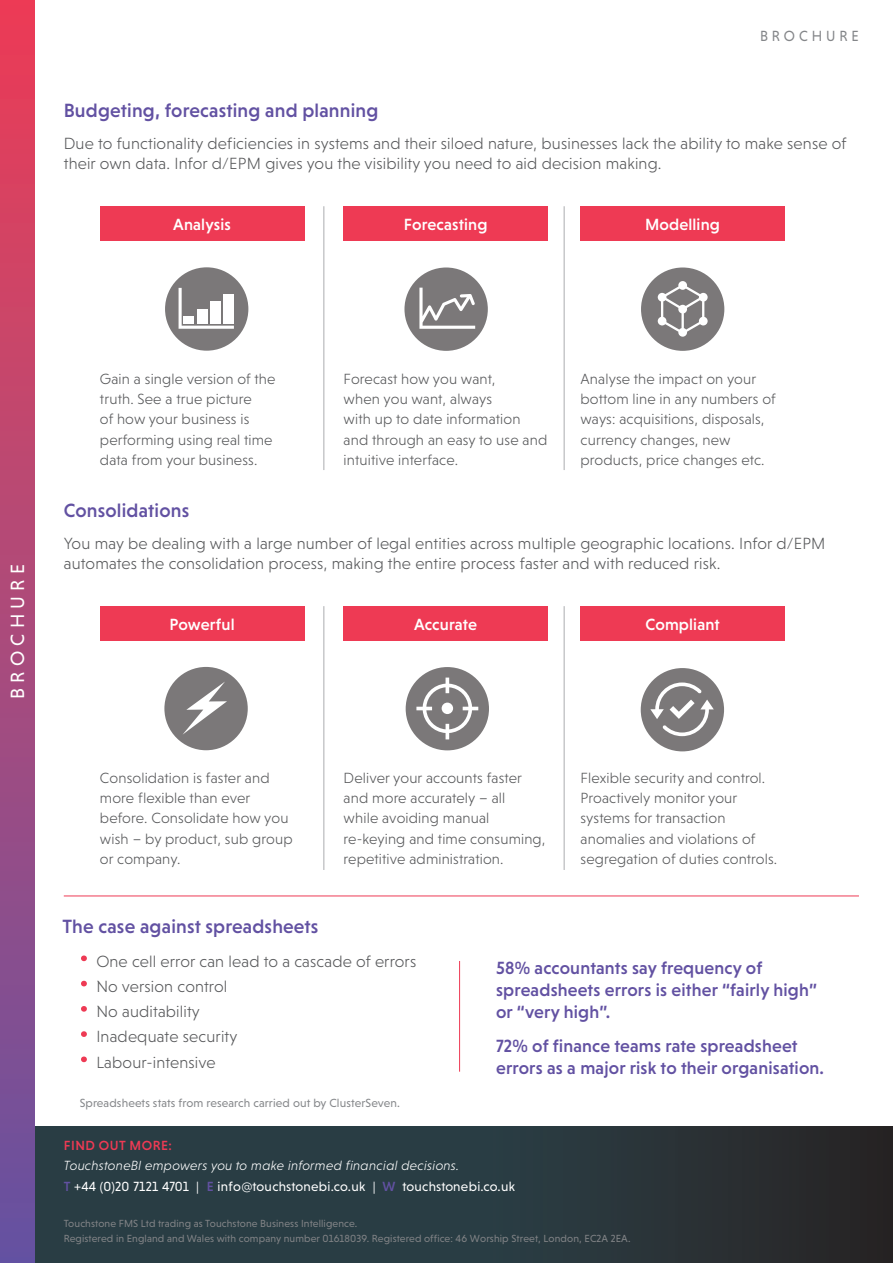
<style>
.page{position:relative;width:893px;height:1263px;background:#fff}
.page>*{position:absolute;margin:0;border:0;box-sizing:border-box;transform-origin:0 0}
.t1{font:500 19.5px "Niveau Grotesk";letter-spacing:.01em;color:#6251a2}
.t2{font:19.5px "Niveau Grotesk";letter-spacing:.275em;color:#fff}
.t3{font:500 18px/21.6px "Niveau Grotesk";letter-spacing:.01em;color:#6251a2}
.t4{font:300 16.5px/25.2px "Niveau Grotesk";letter-spacing:.01em;color:#57585a}
.t5{font:500 16.5px "Niveau Grotesk";letter-spacing:.01em;color:#fff}
.t6{font:300 15px/20.2px "Niveau Grotesk";letter-spacing:.01em;color:#57585a}
.t7{font:15px "Niveau Grotesk";letter-spacing:.275em;color:#848689;scale:.95 1}
.t8{font:13.5px/20.4px "Niveau Grotesk";letter-spacing:.025em;color:#fff}
.t9{font:500 13.5px "Niveau Grotesk";letter-spacing:.04em;color:#ee3a54}
.t10{font:12px "Niveau Grotesk";letter-spacing:.01em;color:#87898c}
.t11{font:10.5px/15px "Niveau Grotesk";letter-spacing:.01em;color:#808285}
.s1{font-weight:300;font-style:italic}
.s2{font-weight:500;color:#6251a2}
</style>
<div class="page">
<div style="left:34px;top:1127px;width:859px;height:136px;background:linear-gradient(to right,#29444c,#292b2d)"></div>
<div style="left:0;top:0;width:34px;height:1263px;background:linear-gradient(to bottom,#ee3f55,#6753a1)"></div>
<hr style="left:564px;top:206px;width:1px;height:264px;background:#abacb0">
<hr style="left:564px;top:606px;width:1px;height:264px;background:#abacb0">
<hr style="left:323px;top:206px;width:1px;height:264px;background:#abacb0">
<hr style="left:323px;top:606px;width:1px;height:264px;background:#abacb0">
<div style="left:100px;top:207px;width:204px;height:34px;background:#ee3a54"></div>
<div style="left:100px;top:607px;width:204px;height:34px;background:#ee3a54"></div>
<div style="left:344px;top:207px;width:204px;height:34px;background:#ee3a54"></div>
<div style="left:344px;top:607px;width:204px;height:34px;background:#ee3a54"></div>
<div style="left:580px;top:207px;width:205px;height:34px;background:#ee3a54"></div>
<div style="left:580px;top:607px;width:205px;height:34px;background:#ee3a54"></div>
<div style="left:165px;top:267px;width:83px;height:84px;background:#7b7879;border-radius:50%"></div>
<svg style="left:179px;top:288px;width:55px;height:41px"></svg>
<div style="left:184px;top:316px;width:10px;height:8px;background:#fff"></div>
<div style="left:223px;top:294px;width:11px;height:30px;background:#fff"></div>
<div style="left:210px;top:302px;width:11px;height:22px;background:#fff"></div>
<div style="left:197px;top:309px;width:10px;height:15px;background:#fff"></div>
<div style="left:164px;top:667px;width:84px;height:83px;background:#7b7879;border-radius:50%"></div>
<svg style="left:183px;top:682px;width:44px;height:52px"></svg>
<div style="left:404px;top:267px;width:84px;height:84px;background:#7b7879;border-radius:50%"></div>
<svg style="left:419px;top:288px;width:56px;height:41px"></svg>
<div style="left:406px;top:667px;width:83px;height:83px;background:#7b7879;border-radius:50%"></div>
<svg style="left:416px;top:677px;width:62px;height:62px"></svg>
<div style="left:442px;top:703px;width:11px;height:11px;background:#fff;border-radius:50%"></div>
<div style="left:641px;top:267px;width:83px;height:84px;background:#7b7879;border-radius:50%"></div>
<svg style="left:658px;top:281px;width:50px;height:56px"></svg>
<div style="left:641px;top:668px;width:83px;height:83px;background:#7b7879;border-radius:50%"></div>
<svg style="left:650px;top:682px;width:64px;height:54px"></svg>
<svg style="left:81px;top:955px;width:6px;height:6px"></svg>
<svg style="left:81px;top:981px;width:6px;height:5px"></svg>
<svg style="left:81px;top:1006px;width:6px;height:6px"></svg>
<svg style="left:81px;top:1031px;width:6px;height:6px"></svg>
<svg style="left:81px;top:1056px;width:6px;height:6px"></svg>
<hr style="left:64px;top:895px;width:795px;height:1px;background:#ee3a54">
<hr style="left:459px;top:961px;width:1px;height:111px;background:#ee3a54">
<p class="t7" style="left:760px;top:27px;width:106px">BROCHURE</p>
<h1 class="t1" style="left:64px;top:99px;width:316px">Budgeting, forecasting and planning</h1>
<p class="t4" style="left:64px;top:134px;width:784px;line-height:19.8px">Due to functionality deficiencies in systems and their siloed nature, businesses lack the ability to make sense of their own data. Infor d/EPM gives you the visibility you need to aid decision making.</p>
<p class="t5" style="left:173px;top:215px;width:59px">Analysis</p>
<p class="t5" style="left:404px;top:215px;width:85px">Forecasting</p>
<p class="t5" style="left:645px;top:215px;width:76px">Modelling</p>
<h1 class="t2" style="left:7px;top:699px;width:137px;rotate:-90deg">BROCHURE</h1>
<p class="t6" style="left:100px;top:369px;width:177px">Gain a single version of the truth. See a true picture<br>of how your business is performing using real time data from your business.</p>
<p class="t6" style="left:344px;top:369px;width:205px">Forecast how you want,<br>when you want, always<br>with up to date information and through an easy to use and intuitive interface.</p>
<p class="t6" style="left:580px;top:369px;width:197px">Analyse the impact on your bottom line in any numbers of ways: acquisitions, disposals, currency changes, new products, price changes etc.</p>
<h1 class="t1" style="left:64px;top:499px;width:127px">Consolidations</h1>
<p class="t4" style="left:64px;top:534px;width:763px;line-height:19.8px">You may be dealing with a large number of legal entities across multiple geographic locations. Infor d/EPM automates the consolidation process, making the entire process faster and with reduced risk.</p>
<p class="t5" style="left:170px;top:615px;width:67px">Powerful</p>
<p class="t5" style="left:414px;top:615px;width:64px">Accurate</p>
<p class="t5" style="left:645px;top:615px;width:76px">Compliant</p>
<p class="t6" style="left:100px;top:767px;width:194px">Consolidation is faster and more flexible than ever before. Consolidate how you wish – by product, sub group or company.</p>
<p class="t6" style="left:344px;top:767px;width:203px">Deliver your accounts faster and more accurately – all<br>while avoiding manual re-keying and time consuming, repetitive administration.</p>
<p class="t6" style="left:580px;top:767px;width:198px">Flexible security and control.<br>Proactively monitor your systems for transaction anomalies and violations of segregation of duties controls.</p>
<h1 class="t1" style="left:62px;top:915px;width:258px">The case against spreadsheets</h1>
<p class="t4" style="left:96px;top:948px;width:321px">One cell error can lead to a cascade of errors<br>No version control<br>No auditability<br>Inadequate security<br>Labour-intensive</p>
<p class="t3" style="left:496px;top:957px;width:322px">58% accountants say frequency of spreadsheets errors is either “fairly high” or “very high”.</p>
<p class="t3" style="left:496px;top:1035px;width:329px">72% of finance teams rate spreadsheet errors as a major risk to their organisation.</p>
<p class="t10" style="left:80px;top:1096px;width:322px">Spreadsheets stats from research carried out by ClusterSeven.</p>
<p class="t9" style="left:64px;top:1137px;width:110px">FIND OUT MORE:</p>
<p class="t8" style="left:64px;top:1155px;width:453px"><span class="s1">TouchstoneBI empowers you to make informed financial decisions.<br></span><span class="s2">T</span> +44 (0)20 7121 4701 | <span class="s2">E</span> info@touchstonebi.co.uk | <span class="s2">W</span> touchstonebi.co.uk</p>
<p class="t11" style="left:64px;top:1216px;width:568px">Touchstone FMS Ltd trading as Touchstone Business Intelligence.<br>Registered in England and Wales with company number 01618039. Registered office: 46 Worship Street, London, EC2A 2EA.</p>
</div>
